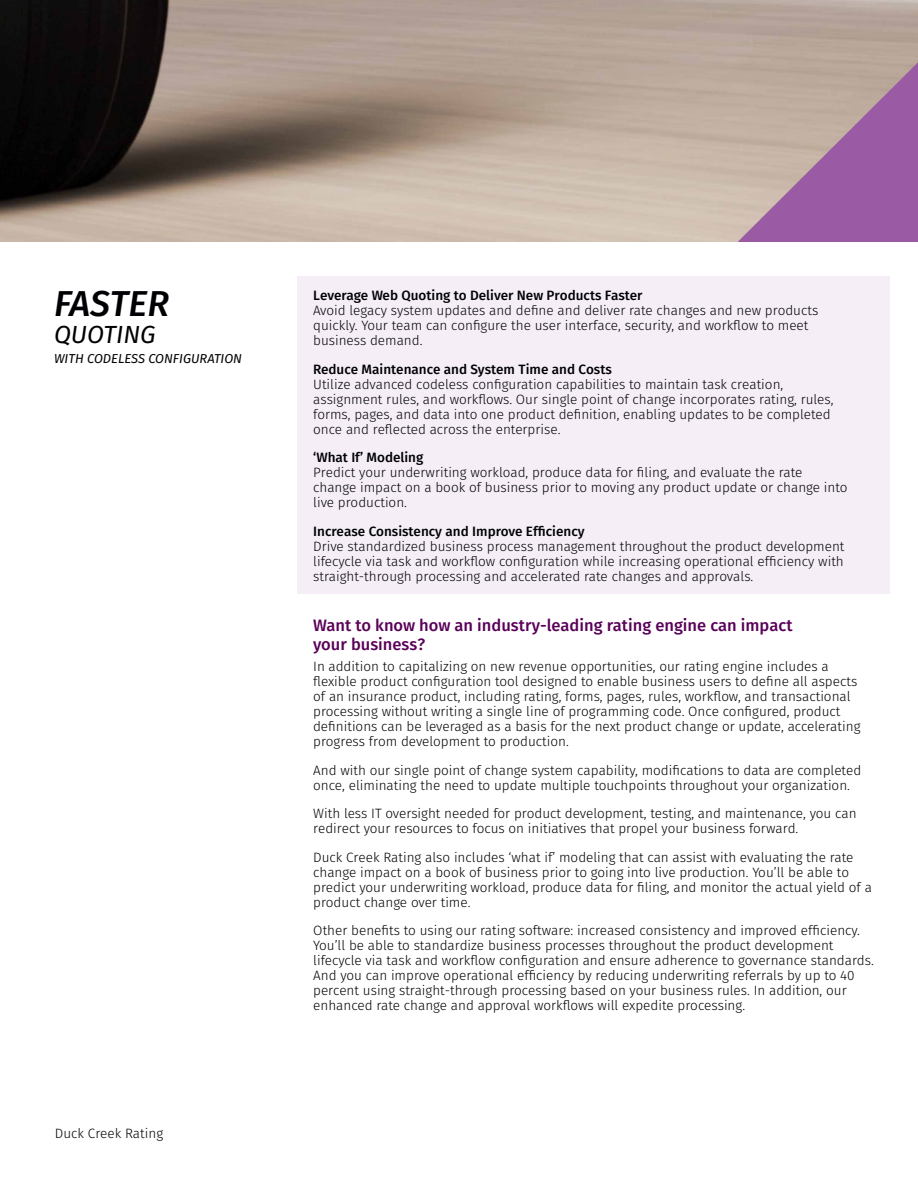
<style>
.page{position:relative;width:918px;height:1188px;background:#fff}
.page>*{position:absolute;margin:0;border:0;box-sizing:border-box;transform-origin:0 0}
.t1{font:italic 500 36px "Fira Sans";color:#000104}
.t2{font:italic 24.75px "Fira Sans";color:#000104}
.t3{font:500 16.5px/19.5px "Fira Sans";color:#590058}
.t4{font:300 13.5px/15px "Fira Sans";color:#000104}
.t5{font:500 13.5px "Fira Sans";color:#000104}
.t6{font:italic 12.9px "Fira Sans";color:#000104}
</style>
<div class="page">
<div style="left:297px;top:276px;width:593px;height:318px;background:#f5eef6"></div>
<img style="left:0;top:0;width:918px;height:242px">
<svg style="left:737px;top:62px;width:181px;height:180px;background:#ae85a2"></svg>
<h1 class="t1" style="left:54px;top:278px;width:117px">FASTER</h1>
<h2 class="t2" style="left:54px;top:317px;width:103px">QUOTING</h2>
<p class="t6" style="left:54px;top:350px;width:190px">WITH CODELESS CONFIGURATION</p>
<p class="t4" style="left:55px;top:1127px;width:110px">Duck Creek Rating</p>
<p class="t5" style="left:313px;top:286px;width:331px">Leverage Web Quoting to Deliver New Products Faster</p>
<p class="t4" style="left:313px;top:304px;width:507px">Avoid legacy system updates and define and deliver rate changes and new products quickly. Your team can configure the user interface, security, and workflow to meet business demand.</p>
<p class="t5" style="left:313px;top:359px;width:300px">Reduce Maintenance and System Time and Costs</p>
<p class="t4" style="left:313px;top:377px;width:522px">Utilize advanced codeless configuration capabilities to maintain task creation, assignment rules, and workflows. Our single point of change incorporates rating, rules, forms, pages, and data into one product definition, enabling updates to be completed once and reflected across the enterprise.</p>
<p class="t5" style="left:313px;top:448px;width:112px">‘What If’ Modeling</p>
<p class="t4" style="left:313px;top:466px;width:536px">Predict your underwriting workload, produce data for filing, and evaluate the rate change impact on a book of business prior to moving any product update or change into live production.</p>
<p class="t5" style="left:313px;top:521px;width:273px">Increase Consistency and Improve Efficiency</p>
<p class="t4" style="left:313px;top:539px;width:533px;text-align:justify">Drive standardized business process management throughout the product development lifecycle via task and workflow configuration while increasing operational efficiency with straight-through processing and accelerated rate changes and approvals.</p>
<p class="t3" style="left:313px;top:616px;width:481px">Want to know how an industry-leading rating engine can impact your business?</p>
<p class="t4" style="left:313px;top:660px;width:549px">In addition to capitalizing on new revenue opportunities, our rating engine includes a flexible product configuration tool designed to enable business users to define all aspects of an insurance product, including rating, forms, pages, rules, workflow, and transactional processing without writing a single line of programming code. Once configured, product definitions can be leveraged as a basis for the next product change or update, accelerating progress from development to production.</p>
<p class="t4" style="left:313px;top:763px;width:550px">And with our single point of change system capability, modifications to data are completed once, eliminating the need to update multiple touchpoints throughout your organization.</p>
<p class="t4" style="left:313px;top:807px;width:545px">With less IT oversight needed for product development, testing, and maintenance, you can redirect your resources to focus on initiatives that propel your business forward.</p>
<p class="t4" style="left:313px;top:850px;width:560px">Duck Creek Rating also includes ‘what if’ modeling that can assist with evaluating the rate change impact on a book of business prior to going into live production. You’ll be able to predict your underwriting workload, produce data for filing, and monitor the actual yield of a product change over time.</p>
<p class="t4" style="left:313px;top:924px;width:562px">Other benefits to using our rating software: increased consistency and improved efficiency.<br>You’ll be able to standardize business processes throughout the product development lifecycle via task and workflow configuration and ensure adherence to governance standards.<br>And you can improve operational efficiency by reducing underwriting referrals by up to 40 percent using straight-through processing based on your business rules. In addition, our enhanced rate change and approval workflows will expedite processing.</p>
</div>
